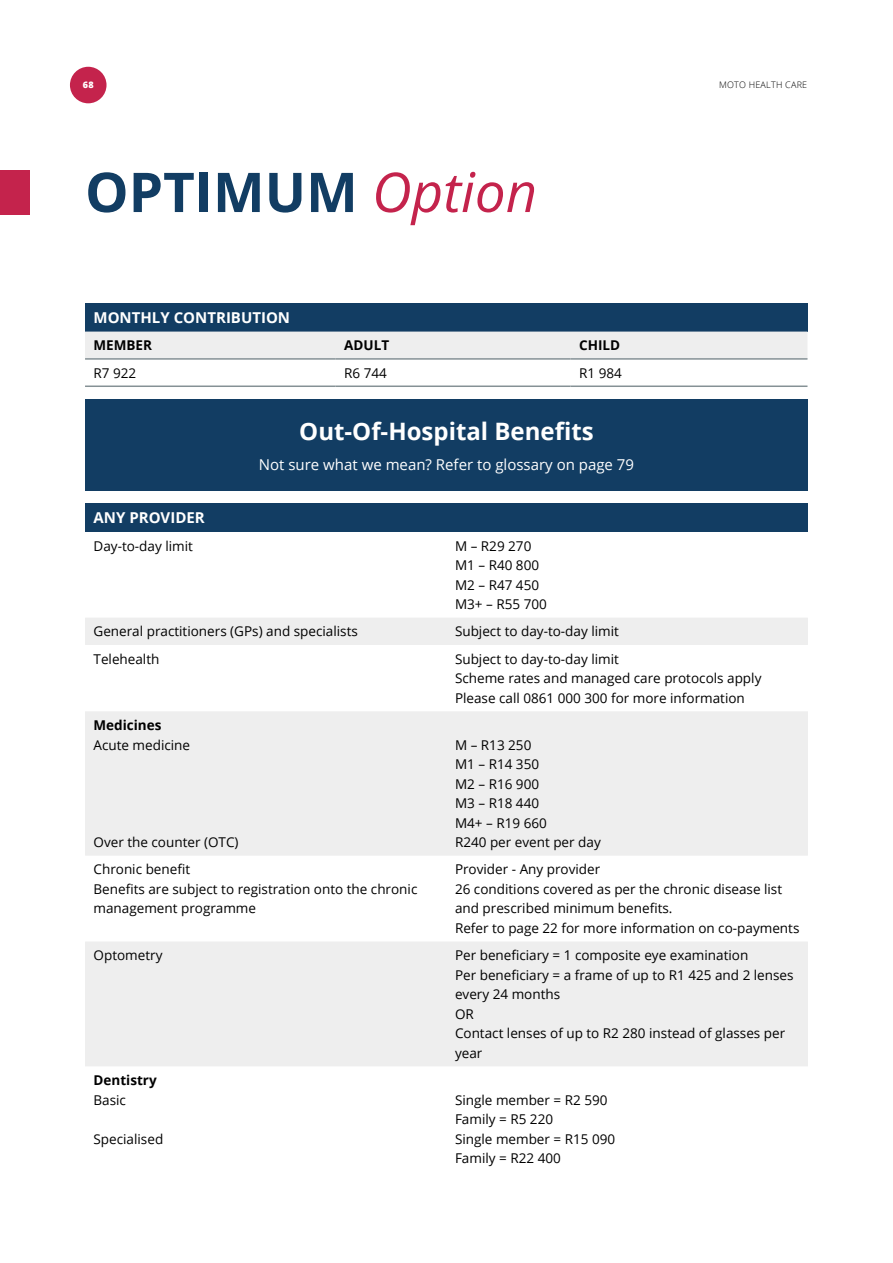
<style>
.page{position:relative;width:893px;height:1263px;background:#fff}
.page>*{position:absolute;margin:0;border:0;box-sizing:border-box;transform-origin:0 0}
.t1{font:700 54.75px "Open Sans";color:#123d63}
.t2{font:700 24px "Open Sans";color:#fff}
.t3{font:15px "Open Sans";color:#fff}
.t4{font:700 15px "Open Sans";color:#fff}
.t5{font:13.5px/19.5px "Open Sans";color:#000}
.t6{font:700 13.5px "Open Sans";color:#000}
.t7{font:300 9px "Open Sans";letter-spacing:.025em;color:#000}
.t8{font:800 9px "Open Sans";color:#fff}
.s1{font-weight:400;font-style:italic;color:#c4234c}
</style>
<div class="page">
<div style="left:85px;top:303px;width:722px;height:29px;background:#123d63"></div>
<div style="left:85px;top:332px;width:722px;height:26px;background:#eee"></div>
<hr style="left:85px;top:358px;width:251px;height:2px;background:#859195">
<hr style="left:336px;top:358px;width:235px;height:2px;background:#859195">
<hr style="left:571px;top:358px;width:236px;height:2px;background:#859195">
<hr style="left:85px;top:385px;width:251px;height:2px;background:#859195">
<hr style="left:336px;top:385px;width:235px;height:2px;background:#859195">
<hr style="left:571px;top:385px;width:236px;height:2px;background:#859195">
<div style="left:0;top:170px;width:30px;height:45px;background:#c4234c"></div>
<div style="left:85px;top:503px;width:723px;height:29px;background:#123d63"></div>
<svg style="left:85px;top:618px;width:723px;height:448px;fill:#eee"></svg>
<div style="left:85px;top:399px;width:723px;height:92px;background:#123d63"></div>
<div style="left:70px;top:67px;width:37px;height:36px;background:#c4234c;border-radius:50%"></div>
<p class="t8" style="left:83px;top:78px;width:12px">68</p>
<p class="t7" style="left:719px;top:79px;width:90px">MOTO HEALTH CARE</p>
<h1 class="t1" style="left:85px;top:153px;width:454px">OPTIMUM <span class="s1">Option</span></h1>
<p class="t4" style="left:94px;top:307px;width:198px">MONTHLY CONTRIBUTION</p>
<p class="t6" style="left:94px;top:336px;width:60px">MEMBER</p>
<p class="t6" style="left:344px;top:336px;width:46px">ADULT</p>
<p class="t6" style="left:579px;top:336px;width:43px">CHILD</p>
<p class="t5" style="left:94px;top:363px;width:44px">R7 922</p>
<p class="t5" style="left:344px;top:363px;width:44px">R6 744</p>
<p class="t5" style="left:579px;top:363px;width:44px">R1 984</p>
<h2 class="t2" style="left:299px;top:415px;width:296px">Out-Of-Hospital Benefits</h2>
<p class="t3" style="left:259px;top:454px;width:377px">Not sure what we mean? Refer to glossary on page 79</p>
<p class="t4" style="left:94px;top:507px;width:113px">ANY PROVIDER</p>
<p class="t5" style="left:94px;top:536px;width:101px">Day-to-day limit</p>
<p class="t5" style="left:455px;top:536px;width:93px">M – R29 270<br>M1 – R40 800<br>M2 – R47 450<br>M3+ – R55 700</p>
<p class="t5" style="left:94px;top:621px;width:266px">General practitioners (GPs) and specialists</p>
<p class="t5" style="left:455px;top:621px;width:165px">Subject to day-to-day limit</p>
<p class="t5" style="left:94px;top:649px;width:67px">Telehealth</p>
<p class="t5" style="left:455px;top:649px;width:308px">Subject to day-to-day limit<br>Scheme rates and managed care protocols apply<br>Please call 0861 000 300 for more information</p>
<p class="t6" style="left:94px;top:716px;width:69px">Medicines</p>
<p class="t5" style="left:94px;top:735px;width:98px">Acute medicine</p>
<p class="t5" style="left:455px;top:735px;width:147px">M – R13 250<br>M1 – R14 350<br>M2 – R16 900<br>M3 – R18 440<br>M4+ – R19 660<br>R240 per event per day</p>
<p class="t5" style="left:94px;top:832px;width:147px">Over the counter (OTC)</p>
<p class="t5" style="left:94px;top:859px;width:325px">Chronic benefit<br>Benefits are subject to registration onto the chronic management programme</p>
<p class="t5" style="left:455px;top:859px;width:346px">Provider - Any provider<br>26 conditions covered as per the chronic disease list and prescribed minimum benefits.<br>Refer to page 22 for more information on co-payments</p>
<p class="t5" style="left:94px;top:945px;width:70px">Optometry</p>
<p class="t5" style="left:455px;top:945px;width:340px">Per beneficiary = 1 composite eye examination<br>Per beneficiary = a frame of up to R1 425 and 2 lenses every 24 months<br>OR<br>Contact lenses of up to R2 280 instead of glasses per year</p>
<p class="t6" style="left:94px;top:1071px;width:65px">Dentistry</p>
<p class="t5" style="left:94px;top:1089px;width:34px">Basic</p>
<p class="t5" style="left:94px;top:1128px;width:71px">Specialised</p>
<p class="t5" style="left:455px;top:1089px;width:162px">Single member = R2 590<br>Family = R5 220<br>Single member = R15 090<br>Family = R22 400</p>
</div>
